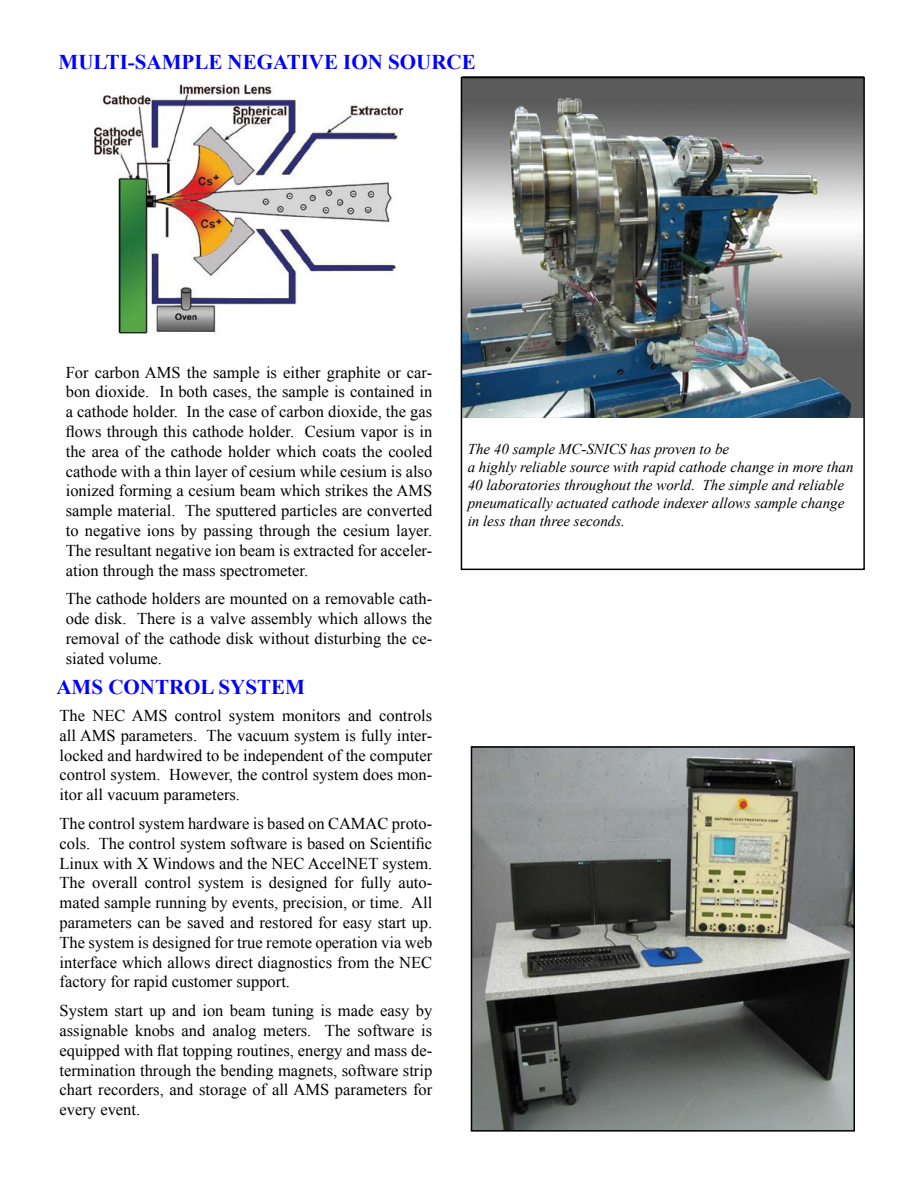
<style>
.page{position:relative;width:918px;height:1188px;background:#fff}
.page>*{position:absolute;margin:0;border:0;box-sizing:border-box;transform-origin:0 0}
.t1{font:700 21px "Times New Roman";color:#00f}
.t2{font:16.5px/19.8px "Times New Roman";color:#000;text-align:justify}
.t3{font:italic 15px/18px "Times New Roman";color:#000}
</style>
<div class="page">
<img style="left:94px;top:83px;width:310px;height:253px">
<img style="left:464px;top:80px;width:398px;height:338px">
<img style="left:474px;top:749px;width:378px;height:380px">
<div style="left:471px;top:746px;width:384px;height:386px;border:2px solid #000"></div>
<div style="left:461px;top:77px;width:404px;height:493px;border:2px solid #000"></div>
<p class="t1" style="left:59px;top:48px;width:419px">MULTI-SAMPLE NEGATIVE ION SOURCE</p>
<p class="t2" style="left:66px;top:362px;width:368px">For carbon AMS the sample is either graphite or car&shy;bon dioxide. In both cases, the sample is contained in a cathode holder. In the case of carbon dioxide, the gas flows through this cathode holder. Cesium vapor is in the area of the cathode holder which coats the cooled cathode with a thin layer of cesium while cesium is also ionized forming a cesium beam which strikes the AMS sample material. The sputtered particles are converted to negative ions by passing through the cesium layer.<br>The resultant negative ion beam is extracted for acceler&shy;ation through the mass spectrometer.</p>
<p class="t2" style="left:66px;top:589px;width:368px">The cathode holders are mounted on a removable cath&shy;ode disk. There is a valve assembly which allows the removal of the cathode disk without disturbing the ce&shy;siated volume.</p>
<p class="t1" style="left:56px;top:673px;width:250px">AMS CONTROL SYSTEM</p>
<p class="t2" style="left:60px;top:705px;width:374px">The NEC AMS control system monitors and controls all AMS parameters. The vacuum system is fully inter&shy;locked and hardwired to be independent of the computer control system. However, the control system does mon&shy;itor all vacuum parameters.</p>
<p class="t2" style="left:60px;top:813px;width:374px">The control system hardware is based on CAMAC proto&shy;cols. The control system software is based on Scientific Linux with X Windows and the NEC AccelNET system.<br>The overall control system is designed for fully auto&shy;mated sample running by events, precision, or time. All parameters can be saved and restored for easy start up.<br>The system is designed for true remote operation via web interface which allows direct diagnostics from the NEC factory for rapid customer support.</p>
<p class="t2" style="left:60px;top:1001px;width:374px">System start up and ion beam tuning is made easy by assignable knobs and analog meters. The software is equipped with flat topping routines, energy and mass de&shy;termination through the bending magnets, software strip chart recorders, and storage of all AMS parameters for every event.</p>
<p class="t3" style="left:468px;top:439px;width:387px">The 40 sample MC‑SNICS has proven to be<br>a highly reliable source with rapid cathode change in more than 40 laboratories throughout the world. The simple and reliable pneumatically actuated cathode indexer allows sample change in less than three seconds.</p>
</div>
